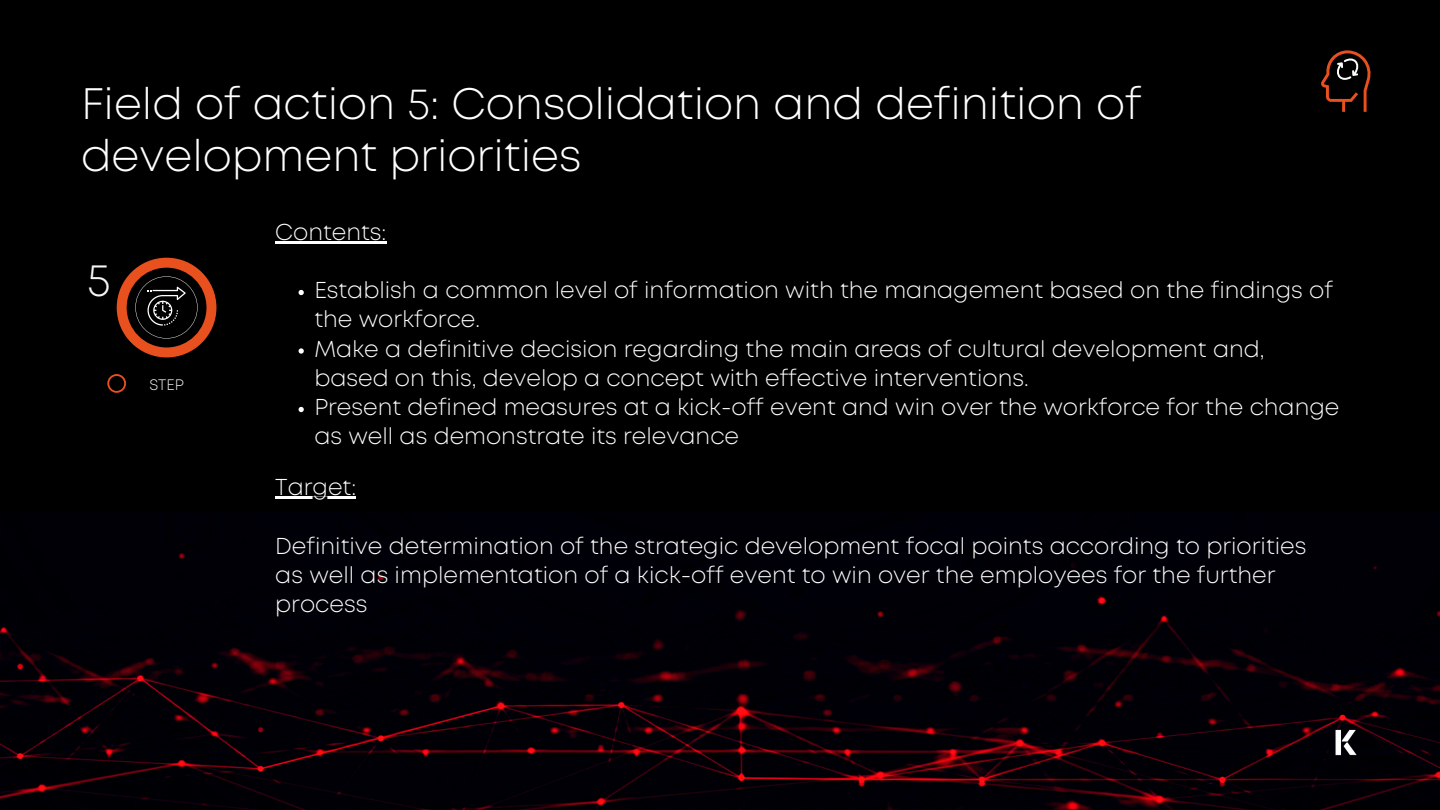
<style>
.page{position:relative;width:1440px;height:810px;background:#000}
.page>*{position:absolute;margin:0;border:0;box-sizing:border-box;transform-origin:0 0}
.t1{font:300 45.9px "Mont";color:#f7f7f7}
.t2{font:300 44px/52.5px "Mont";color:#fff}
.t3{font:300 23px/29.2px "Mont";color:#fff}
.t4{font:300 15.2px "Mont";color:#f7f7f7}
</style>
<div class="page">
<img style="left:0;top:515px;width:1440px;height:295px">
<img style="left:1333px;top:729px;width:26px;height:26px">
<svg style="left:1321px;top:50px;width:50px;height:62px"></svg>
<svg style="left:107px;top:374px;width:19px;height:19px"></svg>
<svg style="left:299px;top:290px;width:5px;height:5px"></svg>
<svg style="left:299px;top:348px;width:5px;height:6px"></svg>
<svg style="left:299px;top:407px;width:5px;height:5px"></svg>
<hr style="left:275px;top:241px;width:111px;height:2px;background:#fff">
<hr style="left:275px;top:497px;width:81px;height:2px;background:#fff">
<svg style="left:117px;top:258px;width:99px;height:99px"></svg>
<p class="t2" style="left:81px;top:80px;width:1062px">Field of action 5: Consolidation and definition of development priorities</p>
<p class="t1" style="left:87px;top:262px;width:25px">5</p>
<p class="t4" style="left:149px;top:379px;width:36px">STEP</p>
<p class="t3" style="left:275px;top:219px;width:113px">Contents:</p>
<p class="t3" style="left:314px;top:277px;width:1020px">Establish a common level of information with the management based on the findings of the workforce.</p>
<p class="t3" style="left:314px;top:336px;width:952px">Make a definitive decision regarding the main areas of cultural development and, based on this, develop a concept with effective interventions.</p>
<p class="t3" style="left:314px;top:394px;width:1027px">Present defined measures at a kick-off event and win over the workforce for the change as well as demonstrate its relevance</p>
<p class="t3" style="left:275px;top:474px;width:82px">Target:</p>
<p class="t3" style="left:275px;top:533px;width:1033px">Definitive determination of the strategic development focal points according to priorities as well as implementation of a kick-off event to win over the employees for the further process</p>
</div>
